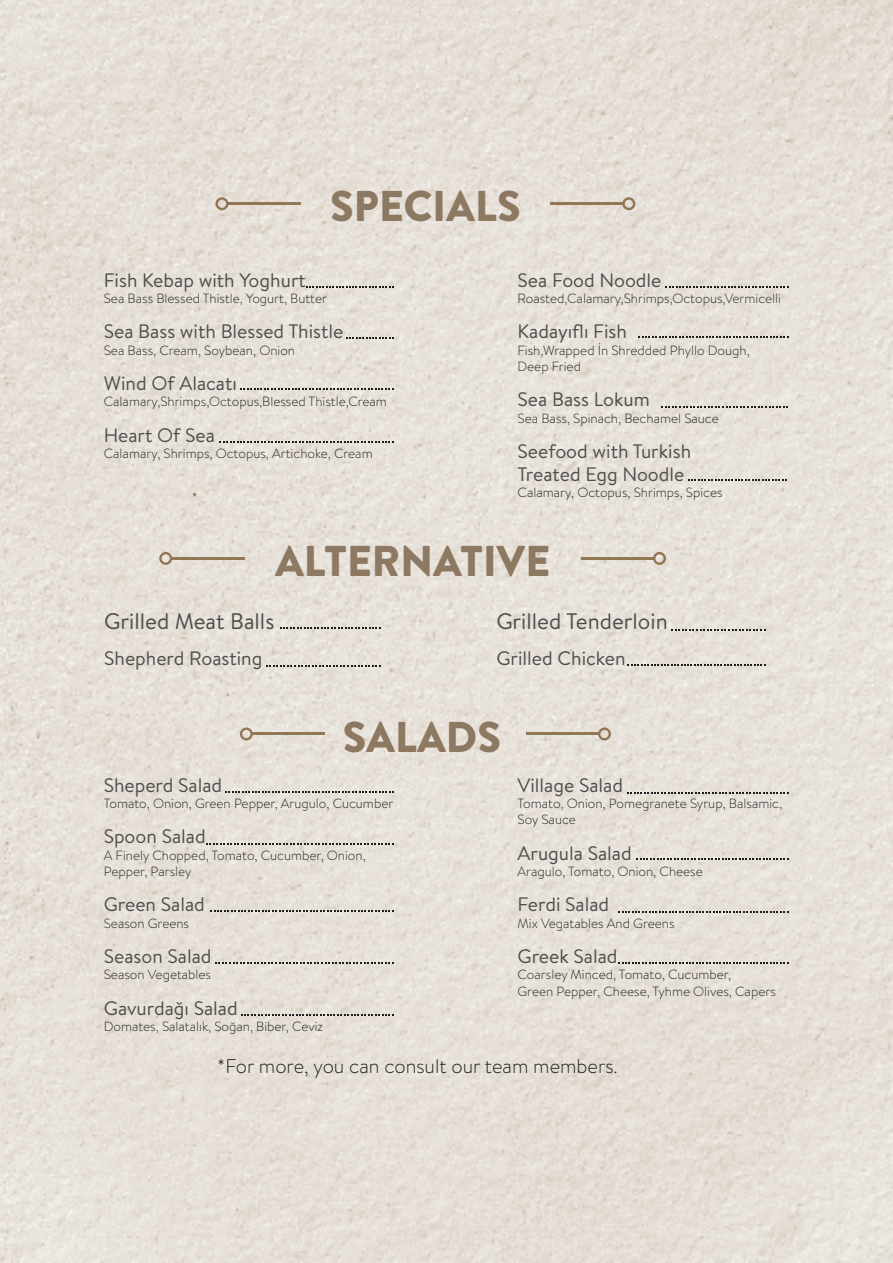
<style>
.page{position:relative;width:893px;height:1263px;background:#e6e1d9}
.page>*{position:absolute;margin:0;border:0;box-sizing:border-box;transform-origin:0 0}
.t1{font:900 43.05px "Brandon Text";color:#8d7861}
.t2{font:22.5px "Brandon Text";color:#4f4e4d}
.t3{font:300 19.8px "Brandon Text";color:#1d1d1b}
.t4{font:19.5px/23px "Brandon Text";color:#4f4e4d}
.t5{font:300 13.35px/16.4px "Brandon Text";color:#222}
</style>
<div class="page">
<svg style="left:215px;top:197px;width:14px;height:13px"></svg>
<hr style="left:227px;top:202px;width:73px;height:3px;background:#927756">
<svg style="left:622px;top:197px;width:13px;height:13px"></svg>
<hr style="left:550px;top:202px;width:73px;height:3px;background:#927756">
<svg style="left:306px;top:287px;width:88px;height:1px"></svg>
<svg style="left:346px;top:338px;width:48px;height:1px"></svg>
<svg style="left:665px;top:287px;width:123px;height:1px"></svg>
<svg style="left:638px;top:336px;width:150px;height:1px"></svg>
<svg style="left:661px;top:406px;width:127px;height:1px"></svg>
<svg style="left:688px;top:479px;width:99px;height:2px"></svg>
<svg style="left:240px;top:388px;width:154px;height:1px"></svg>
<svg style="left:219px;top:441px;width:175px;height:2px"></svg>
<svg style="left:240px;top:727px;width:13px;height:13px"></svg>
<hr style="left:252px;top:733px;width:73px;height:2px;background:#927756">
<svg style="left:598px;top:727px;width:13px;height:13px"></svg>
<hr style="left:526px;top:733px;width:73px;height:2px;background:#927756">
<svg style="left:225px;top:792px;width:169px;height:1px"></svg>
<svg style="left:206px;top:843px;width:188px;height:1px"></svg>
<svg style="left:627px;top:792px;width:161px;height:1px"></svg>
<svg style="left:636px;top:858px;width:152px;height:1px"></svg>
<svg style="left:618px;top:911px;width:170px;height:1px"></svg>
<svg style="left:618px;top:963px;width:170px;height:1px"></svg>
<svg style="left:215px;top:962px;width:179px;height:2px"></svg>
<svg style="left:241px;top:1014px;width:153px;height:1px"></svg>
<svg style="left:210px;top:911px;width:184px;height:1px"></svg>
<svg style="left:280px;top:628px;width:101px;height:1px"></svg>
<svg style="left:266px;top:665px;width:115px;height:2px"></svg>
<svg style="left:671px;top:629px;width:94px;height:1px"></svg>
<svg style="left:627px;top:665px;width:138px;height:1px"></svg>
<svg style="left:159px;top:552px;width:13px;height:13px"></svg>
<hr style="left:171px;top:557px;width:73px;height:3px;background:#927756">
<svg style="left:653px;top:552px;width:13px;height:13px"></svg>
<hr style="left:581px;top:557px;width:73px;height:3px;background:#927756">
<h1 class="t1" style="left:330px;top:176px;width:192px">SPECIALS</h1>
<h3 class="t4" style="left:104px;top:268px;width:204px">Fish Kebap with Yoghurt</h3>
<p class="t5" style="left:104px;top:290px;width:225px">Sea Bass Blessed Thistle, Yogurt, Butter</p>
<h3 class="t4" style="left:104px;top:319px;width:241px">Sea Bass with Blessed Thistle</h3>
<p class="t5" style="left:104px;top:341px;width:193px">Sea Bass, Cream, Soybean, Onion</p>
<h3 class="t4" style="left:104px;top:371px;width:135px">Wind Of Alacatı</h3>
<p class="t5" style="left:104px;top:393px;width:285px">Calamary,Shrimps,Octopus,Blessed Thistle,Cream</p>
<h3 class="t4" style="left:104px;top:423px;width:113px">Heart Of Sea</h3>
<p class="t5" style="left:104px;top:445px;width:270px">Calamary, Shrimps, Octopus, Artichoke, Cream</p>
<h3 class="t4" style="left:517px;top:268px;width:146px">Sea Food Noodle</h3>
<p class="t5" style="left:517px;top:290px;width:265px">Roasted,Calamary,Shrimps,Octopus,Vermicelli</p>
<h3 class="t4" style="left:517px;top:319px;width:111px">Kadayıflı Fish</h3>
<p class="t5" style="left:517px;top:341px;width:234px">Fish,Wrapped İn Shredded Phyllo Dough,<br>Deep Fried</p>
<h3 class="t4" style="left:517px;top:387px;width:134px">Sea Bass Lokum</h3>
<p class="t5" style="left:517px;top:409px;width:203px">Sea Bass, Spinach, Bechamel Sauce</p>
<h3 class="t4" style="left:517px;top:439px;width:175px">Seefood with Turkish<br>Treated Egg Noodle</h3>
<p class="t5" style="left:517px;top:484px;width:207px">Calamary, Octopus, Shrimps, Spices</p>
<h1 class="t1" style="left:275px;top:531px;width:277px">ALTERNATIVE</h1>
<h2 class="t2" style="left:104px;top:606px;width:172px">Grilled Meat Balls</h2>
<h3 class="t4" style="left:104px;top:646px;width:160px">Shepherd Roasting</h3>
<h2 class="t2" style="left:496px;top:606px;width:173px">Grilled Tenderloin</h2>
<h3 class="t4" style="left:496px;top:646px;width:131px">Grilled Chicken</h3>
<h1 class="t1" style="left:343px;top:706px;width:160px">SALADS</h1>
<h3 class="t4" style="left:104px;top:773px;width:120px">Sheperd Salad</h3>
<p class="t5" style="left:104px;top:795px;width:291px">Tomato, Onion, Green Pepper, Arugulo, Cucumber</p>
<h3 class="t4" style="left:104px;top:824px;width:103px">Spoon Salad</h3>
<p class="t5" style="left:104px;top:846px;width:263px">A Finely Chopped, Tomato, Cucumber, Onion,<br>Pepper, Parsley</p>
<h3 class="t4" style="left:104px;top:892px;width:103px">Green Salad</h3>
<p class="t5" style="left:104px;top:914px;width:87px">Season Greens</p>
<h3 class="t4" style="left:104px;top:944px;width:109px">Season Salad</h3>
<p class="t5" style="left:104px;top:966px;width:109px">Season Vegetables</p>
<h3 class="t4" style="left:104px;top:996px;width:136px">Gavurdağı Salad</h3>
<p class="t5" style="left:104px;top:1018px;width:221px">Domates, Salatalık, Soğan, Biber, Ceviz</p>
<h3 class="t4" style="left:517px;top:773px;width:107px">Village Salad</h3>
<p class="t5" style="left:517px;top:795px;width:266px">Tomato, Onion, Pomegranete Syrup, Balsamic,<br>Soy Sauce</p>
<h3 class="t4" style="left:517px;top:841px;width:116px">Arugula Salad</h3>
<p class="t5" style="left:517px;top:863px;width:187px">Aragulo, Tomato, Onion, Cheese</p>
<h3 class="t4" style="left:517px;top:892px;width:93px">Ferdi Salad</h3>
<p class="t5" style="left:517px;top:914px;width:159px">Mix Vegatables And Greens</p>
<h3 class="t4" style="left:517px;top:944px;width:102px">Greek Salad</h3>
<p class="t5" style="left:517px;top:966px;width:260px">Coarsley Minced, Tomato, Cucumber,<br>Green Pepper, Cheese, Tyhme Olives, Capers</p>
<h3 class="t3" style="left:217px;top:1053px;width:402px">*For more, you can consult our team members.</h3>
</div>
